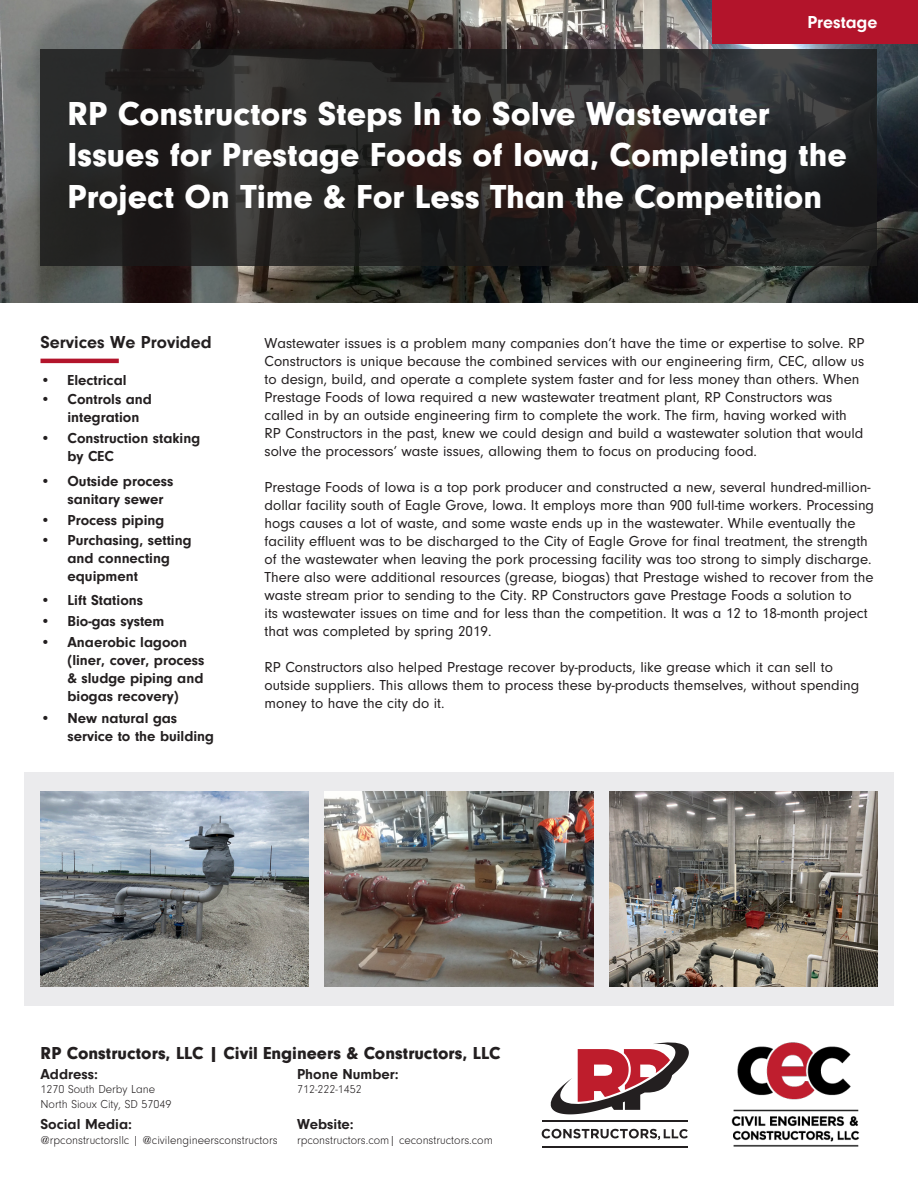
<style>
.page{position:relative;width:918px;height:1188px;background:#fff}
.page>*{position:absolute;margin:0;border:0;box-sizing:border-box;transform-origin:0 0}
.t1{font:900 34.5px/41.4px "Neuzeit Gro";color:#fff}
.t2{font:900 18px "Neuzeit Gro";color:#231f20}
.t3{font:700 18px "Neuzeit Gro";color:#231f20}
.t4{font:700 18px "Neuzeit Gro";color:#fff}
.t5{font:15px/18px "Neuzeit Gro";color:#231f20}
.t6{font:700 15px/18px "Neuzeit Gro";color:#231f20}
.t7{font:300 12px "Neuzeit Gro";color:#231f20}
</style>
<div class="page">
<img style="left:0;top:0;width:918px;height:302px">
<svg style="left:40px;top:50px;width:838px;height:216px;background:#262524"></svg>
<div style="left:24px;top:773px;width:870px;height:233px;background:#ebebed"></div>
<hr style="left:40px;top:359px;width:79px;height:4px;background:#b3142b">
<img style="left:41px;top:792px;width:268px;height:195px">
<img style="left:325px;top:792px;width:268px;height:195px">
<img style="left:609px;top:792px;width:269px;height:195px">
<img style="left:731px;top:1042px;width:129px;height:105px">
<svg style="left:542px;top:1129px;width:146px;height:11px"></svg>
<hr style="left:542px;top:1120px;width:146px;height:1px;background:#231f20">
<hr style="left:542px;top:1146px;width:146px;height:2px;background:#231f20">
<svg style="left:550px;top:1042px;width:139px;height:72px"></svg>
<div style="left:713px;top:0;width:205px;height:43px;background:#b3142b"></div>
<p class="t4" style="left:807px;top:12px;width:72px">Prestage</p>
<p class="t1" style="left:68px;top:93px;width:781px">RP Constructors Steps In to Solve Wastewater<br>Issues for Prestage Foods of Iowa, Completing the<br>Project On Time &amp; For Less Than the Competition</p>
<p class="t3" style="left:40px;top:332px;width:173px">Services We Provided</p>
<p class="t6" style="left:40px;top:371px;width:88px">• Electrical</p>
<p class="t6" style="left:68px;top:390px;width:86px;text-indent:-27px">• Controls and integration</p>
<p class="t6" style="left:68px;top:429px;width:134px;text-indent:-27px">• Construction staking by CEC</p>
<p class="t6" style="left:68px;top:472px;width:108px;text-indent:-27px">• Outside process sanitary sewer</p>
<p class="t6" style="left:40px;top:511px;width:125px">• Process piping</p>
<p class="t6" style="left:68px;top:531px;width:126px;text-indent:-27px">• Purchasing, setting and connecting equipment</p>
<p class="t6" style="left:40px;top:591px;width:104px">• Lift Stations</p>
<p class="t6" style="left:40px;top:612px;width:126px">• Bio-gas system</p>
<p class="t6" style="left:68px;top:634px;width:139px;text-indent:-27px">• Anaerobic lagoon (liner, cover, process &amp; sludge piping and biogas recovery)</p>
<p class="t6" style="left:68px;top:709px;width:148px;text-indent:-27px">• New natural gas service to the building</p>
<p class="t5" style="left:265px;top:334px;width:601px">Wastewater issues is a problem many companies don’t have the time or expertise to solve. RP Constructors is unique because the combined services with our engineering firm, CEC, allow us to design, build, and operate a complete system faster and for less money than others. When Prestage Foods of Iowa required a new wastewater treatment plant, RP Constructors was called in by an outside engineering firm to complete the work. The firm, having worked with RP Constructors in the past, knew we could design and build a wastewater solution that would solve the processors’ waste issues, allowing them to focus on producing food.</p>
<p class="t5" style="left:265px;top:478px;width:611px">Prestage Foods of Iowa is a top pork producer and constructed a new, several hundred-million&shy;dollar facility south of Eagle Grove, Iowa. It employs more than 900 full-time workers. Processing hogs causes a lot of waste, and some waste ends up in the wastewater. While eventually the facility effluent was to be discharged to the City of Eagle Grove for final treatment, the strength of the wastewater when leaving the pork processing facility was too strong to simply discharge.<br>There also were additional resources (grease, biogas) that Prestage wished to recover from the waste stream prior to sending to the City. RP Constructors gave Prestage Foods a solution to<br>its wastewater issues on time and for less than the competition. It was a 12 to 18-month project that was completed by spring 2019.</p>
<p class="t5" style="left:265px;top:658px;width:596px">RP Constructors also helped Prestage recover by-products, like grease which it can sell to outside suppliers. This allows them to process these by-products themselves, without spending money to have the city do it.</p>
<p class="t2" style="left:40px;top:1042px;width:462px">RP Constructors, LLC | Civil Engineers &amp; Constructors, LLC</p>
<p class="t6" style="left:40px;top:1065px;width:59px">Address:</p>
<p class="t7" style="left:40px;top:1083px;width:116px">1270 South Derby Lane</p>
<p class="t7" style="left:40px;top:1097px;width:133px">North Sioux City, SD 57049</p>
<p class="t6" style="left:40px;top:1116px;width:93px">Social Media:</p>
<p class="t7" style="left:40px;top:1134px;width:239px">@rpconstructorsllc | @civilengineersconstructors</p>
<p class="t6" style="left:297px;top:1065px;width:103px">Phone Number:</p>
<p class="t7" style="left:297px;top:1083px;width:66px">712-222-1452</p>
<p class="t6" style="left:297px;top:1116px;width:58px">Website:</p>
<p class="t7" style="left:297px;top:1134px;width:197px">rpconstructors.com| ceconstructors.com</p>
</div>
